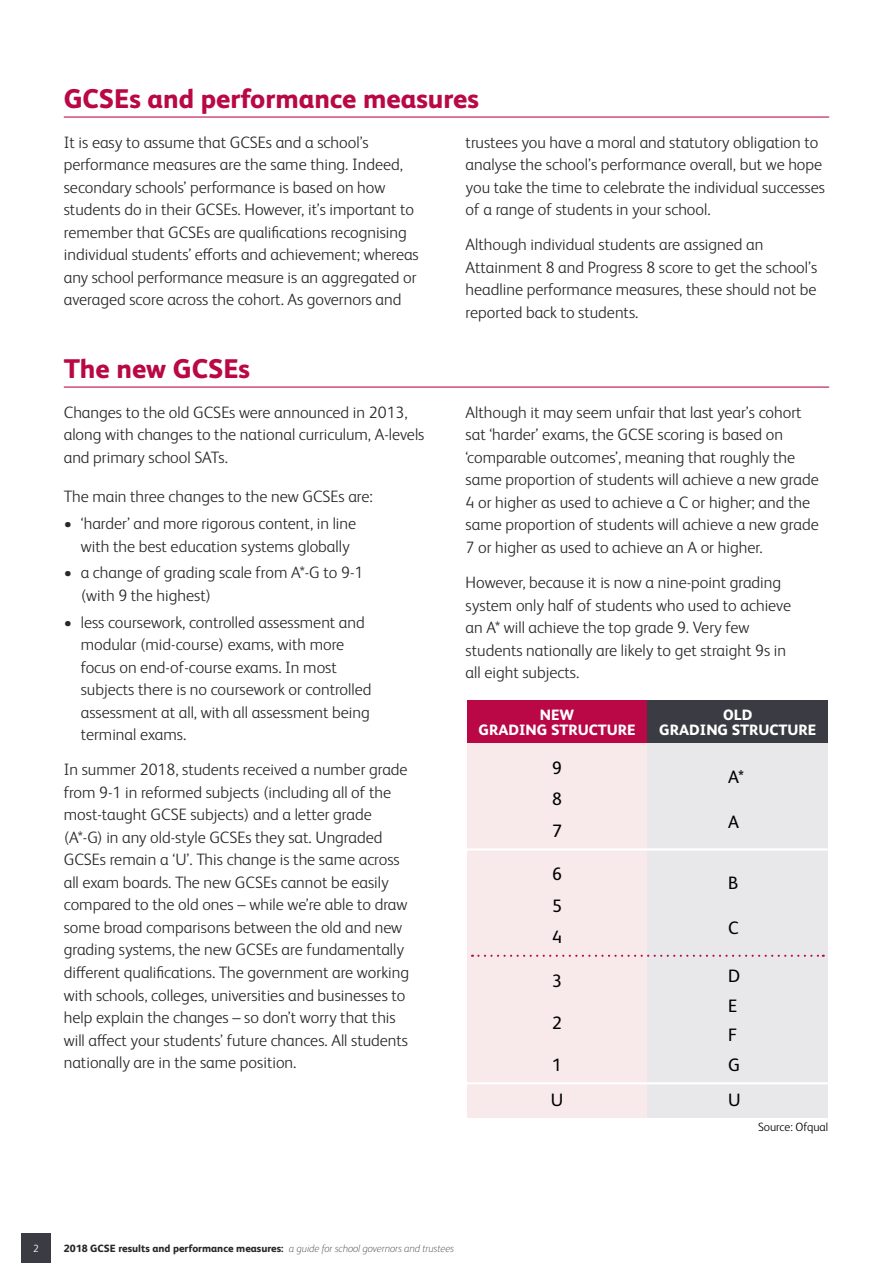
<style>
.page{position:relative;width:893px;height:1263px;background:#fff}
.page>*{position:absolute;margin:0;border:0;box-sizing:border-box;transform-origin:0 0}
.t1{font:800 27px "FS Albert Pro";color:#b90845}
.t2{font:18px/31.3px "FS Albert Pro";color:#000;text-align:justify}
.t3{font:300 16.5px/22.5px "FS Albert Pro";color:#282827}
.t4{font:800 15px/15px "FS Albert Pro";color:#fff;text-align:center}
.t5{font:300 12px "FS Albert Pro";color:#000}
.t6{font:800 10.5px "FS Albert Pro";color:#282827}
.t7{font:300 10.5px "FS Albert Pro";color:#fff}
.s1{font-weight:100;font-style:italic}
</style>
<div class="page">
<div style="left:21px;top:1233px;width:30px;height:30px;background:#3b3c43"></div>
<hr style="left:64px;top:117px;width:765px;height:1px;background:#b90845">
<hr style="left:64px;top:387px;width:765px;height:1px;background:#b90845">
<div style="left:467px;top:701px;width:180px;height:42px;background:#b90845"></div>
<div style="left:647px;top:701px;width:181px;height:42px;background:#3b3c43"></div>
<div style="left:467px;top:743px;width:180px;height:106px;background:#f8e9ea"></div>
<div style="left:467px;top:1083px;width:180px;height:34px;background:#f8e9ea"></div>
<div style="left:647px;top:743px;width:181px;height:106px;background:#e8e8ea"></div>
<div style="left:647px;top:1083px;width:181px;height:34px;background:#e8e8ea"></div>
<div style="left:467px;top:849px;width:180px;height:107px;background:#f8e9ea"></div>
<div style="left:647px;top:849px;width:181px;height:107px;background:#e8e8ea"></div>
<div style="left:467px;top:956px;width:180px;height:127px;background:#f8e9ea"></div>
<div style="left:647px;top:956px;width:181px;height:127px;background:#e8e8ea"></div>
<hr style="left:467px;top:848px;width:361px;height:2px;background:#fff">
<hr style="left:467px;top:1082px;width:361px;height:2px;background:#fff">
<svg style="left:472px;top:955px;width:352px;height:2px"></svg>
<h1 class="t1" style="left:64px;top:77px;width:417px">GCSEs and performance measures</h1>
<p class="t3" style="left:64px;top:130px;width:357px">It is easy to assume that GCSEs and a school’s performance measures are the same thing. Indeed, secondary schools’ performance is based on how students do in their GCSEs. However, it’s important to remember that GCSEs are qualifications recognising individual students’ efforts and achievement; whereas any school performance measure is an aggregated or averaged score across the cohort. As governors and</p>
<p class="t3" style="left:466px;top:130px;width:361px">trustees you have a moral and statutory obligation to analyse the school’s performance overall, but we hope you take the time to celebrate the individual successes of a range of students in your school.</p>
<p class="t3" style="left:466px;top:232px;width:353px">Although individual students are assigned an Attainment 8 and Progress 8 score to get the school’s headline performance measures, these should not be reported back to students.</p>
<h1 class="t1" style="left:64px;top:347px;width:188px">The new GCSEs</h1>
<p class="t3" style="left:64px;top:400px;width:362px">Changes to the old GCSEs were announced in 2013, along with changes to the national curriculum, A-levels and primary school SATs.</p>
<p class="t3" style="left:64px;top:484px;width:311px">The main three changes to the new GCSEs are:</p>
<p class="t3" style="left:81px;top:511px;width:277px;text-indent:-17px">• ‘harder’ and more rigorous content, in line with the best education systems globally</p>
<p class="t3" style="left:81px;top:560px;width:284px;text-indent:-17px">• a change of grading scale from A*-G to 9-1 (with 9 the highest)</p>
<p class="t3" style="left:81px;top:610px;width:292px;text-indent:-17px">• less coursework, controlled assessment and modular (mid-course) exams, with more focus on end-of-course exams. In most subjects there is no coursework or controlled assessment at all, with all assessment being terminal exams.</p>
<p class="t3" style="left:64px;top:757px;width:347px">In summer 2018, students received a number grade from 9-1 in reformed subjects (including all of the most-taught GCSE subjects) and a letter grade (A*-G) in any old-style GCSEs they sat. Ungraded GCSEs remain a ‘U’. This change is the same across all exam boards. The new GCSEs cannot be easily compared to the old ones – while we’re able to draw some broad comparisons between the old and new grading systems, the new GCSEs are fundamentally different qualifications. The government are working with schools, colleges, universities and businesses to help explain the changes – so don’t worry that this will affect your students’ future chances. All students nationally are in the same position.</p>
<p class="t3" style="left:466px;top:400px;width:355px">Although it may seem unfair that last year’s cohort sat ‘harder’ exams, the GCSE scoring is based on ‘comparable outcomes’, meaning that roughly the same proportion of students will achieve a new grade 4 or higher as used to achieve a C or higher; and the same proportion of students will achieve a new grade 7 or higher as used to achieve an A or higher.</p>
<p class="t3" style="left:466px;top:570px;width:327px">However, because it is now a nine-point grading system only half of students who used to achieve an A* will achieve the top grade 9. Very few students nationally are likely to get straight 9s in all eight subjects.</p>
<p class="t4" style="left:478px;top:706px;width:159px">NEW<br>GRADING STRUCTURE</p>
<p class="t4" style="left:659px;top:706px;width:159px">OLD<br>GRADING STRUCTURE</p>
<p class="t2" style="left:552px;top:751px;width:11px">9<br>8<br>7</p>
<p class="t2" style="left:728px;top:759px;width:17px">A*</p>
<p class="t2" style="left:728px;top:805px;width:12px">A</p>
<p class="t2" style="left:552px;top:857px;width:11px">6<br>5<br>4</p>
<p class="t2" style="left:728px;top:866px;width:12px">B</p>
<p class="t2" style="left:728px;top:911px;width:12px">C</p>
<p class="t2" style="left:552px;top:963px;width:11px">3</p>
<p class="t2" style="left:552px;top:1005px;width:11px">2</p>
<p class="t2" style="left:552px;top:1047px;width:11px">1</p>
<p class="t2" style="left:551px;top:1082px;width:14px">U</p>
<p class="t2" style="left:728px;top:960px;width:14px;line-height:29.4px;text-align:left">D<br>E<br>F<br>G</p>
<p class="t2" style="left:728px;top:1082px;width:14px">U</p>
<p class="t5" style="left:758px;top:1118px;width:72px">Source: Ofqual</p>
<p class="t7" style="left:33px;top:1241px;width:7px">2</p>
<p class="t6" style="left:64px;top:1240px;width:392px">2018 GCSE results and performance measures: <span class="s1">a guide for school governors and trustees</span></p>
</div>
